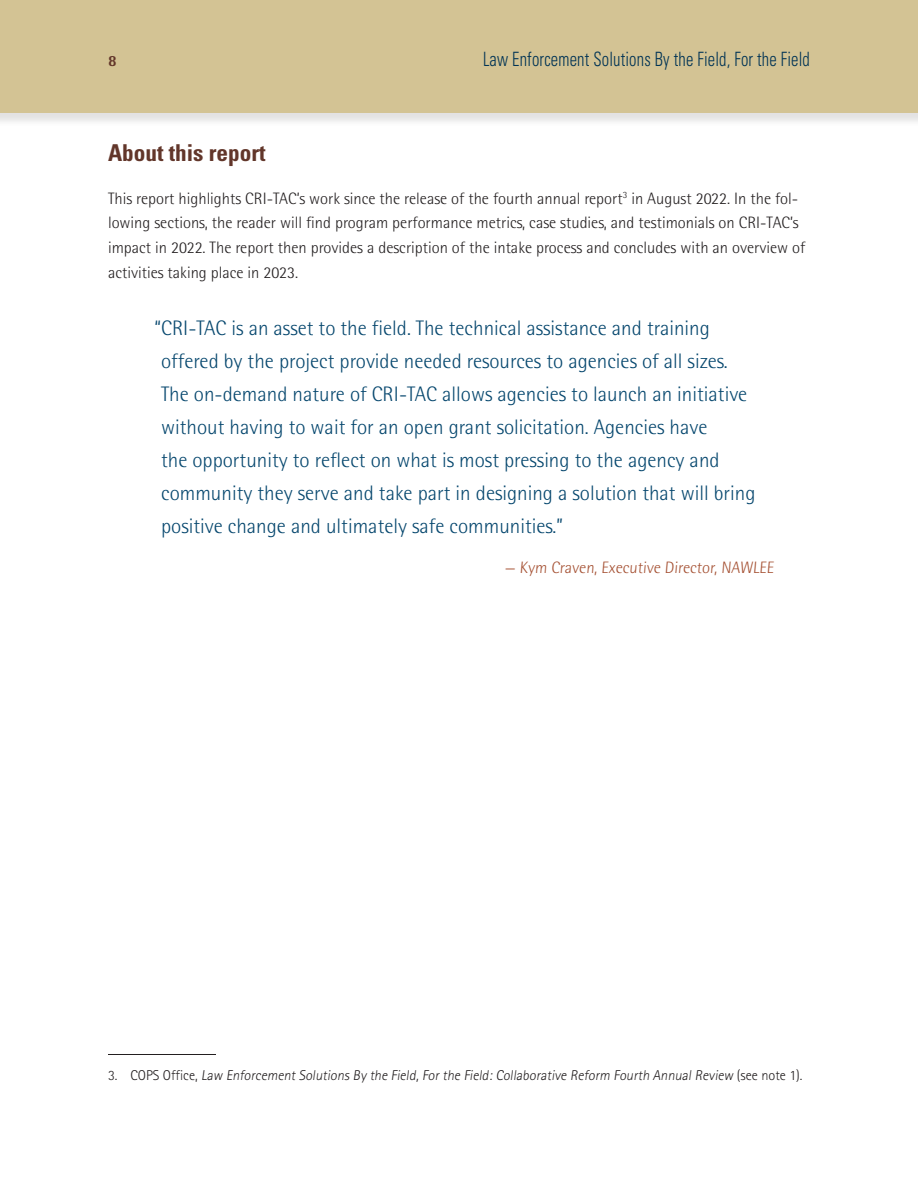
<style>
.page{position:relative;width:918px;height:1188px;background:#fff}
.page>*{position:absolute;margin:0;border:0;box-sizing:border-box;transform-origin:0 0}
.t1{font:700 condensed 23.25px "Univers LT Std";color:#62362a}
.t2{font:300 21px/33px "Rotis Semi Sans Std";color:#06476e}
.t3{font:300 condensed 19.65px "Univers LT Std";letter-spacing:.01em;color:#013455;scale:.84 1}
.t4{font:300 16.5px/24.8px "Rotis Semi Sans Std";color:#231f20}
.t5{font:300 16.5px "Rotis Semi Sans Std";color:#a55133}
.t6{font:800 15.6px "Rotis Semi Sans Std";color:#62362a}
.t7{font:300 14.25px "Rotis Sans Serif Std";color:#231f20}
</style>
<div class="page">
<div style="left:0;top:0;width:918px;height:127px;background:#231f20;opacity:.13"></div>
<div style="left:0;top:0;width:918px;height:112px;background:#d3c394"></div>
<hr style="left:108px;top:1054px;width:108px;height:1px;background:#231f20">
<p class="t6" style="left:108px;top:51px;width:10px">8</p>
<p class="t3" style="left:483px;top:47px;width:391px">Law Enforcement Solutions By the Field, For the Field</p>
<p class="t1" style="left:108px;top:138px;width:159px">About this report</p>
<p class="t4" style="left:108px;top:186px;width:692px">This report highlights CRI-TAC’s work since the release of the fourth annual report<sup>3</sup> in August 2022. In the fol-</p>
<p class="t4" style="left:108px;top:210px;width:699px">lowing sections, the reader will find program performance metrics, case studies, and testimonials on CRI-TAC’s impact in 2022. The report then provides a description of the intake process and concludes with an overview of activities taking place in 2023.</p>
<p class="t2" style="left:161px;top:311px;width:596px;text-indent:-7px">“CRI-TAC is an asset to the field. The technical assistance and training offered by the project provide needed resources to agencies of all sizes.<br>The on-demand nature of CRI-TAC allows agencies to launch an initiative without having to wait for an open grant solicitation. Agencies have<br>the opportunity to reflect on what is most pressing to the agency and community they serve and take part in designing a solution that will bring positive change and ultimately safe communities.”</p>
<p class="t5" style="left:505px;top:558px;width:273px">— Kym Craven, Executive Director, NAWLEE</p>
<p class="t7" style="left:108px;top:1067px;width:696px">3 . CO PS O ffi ce , Law Enforcement Solutions By the Field, For the Field: Collaborative Reform Fourth Annual Review (se e n o te 1 ) .</p>
</div>
